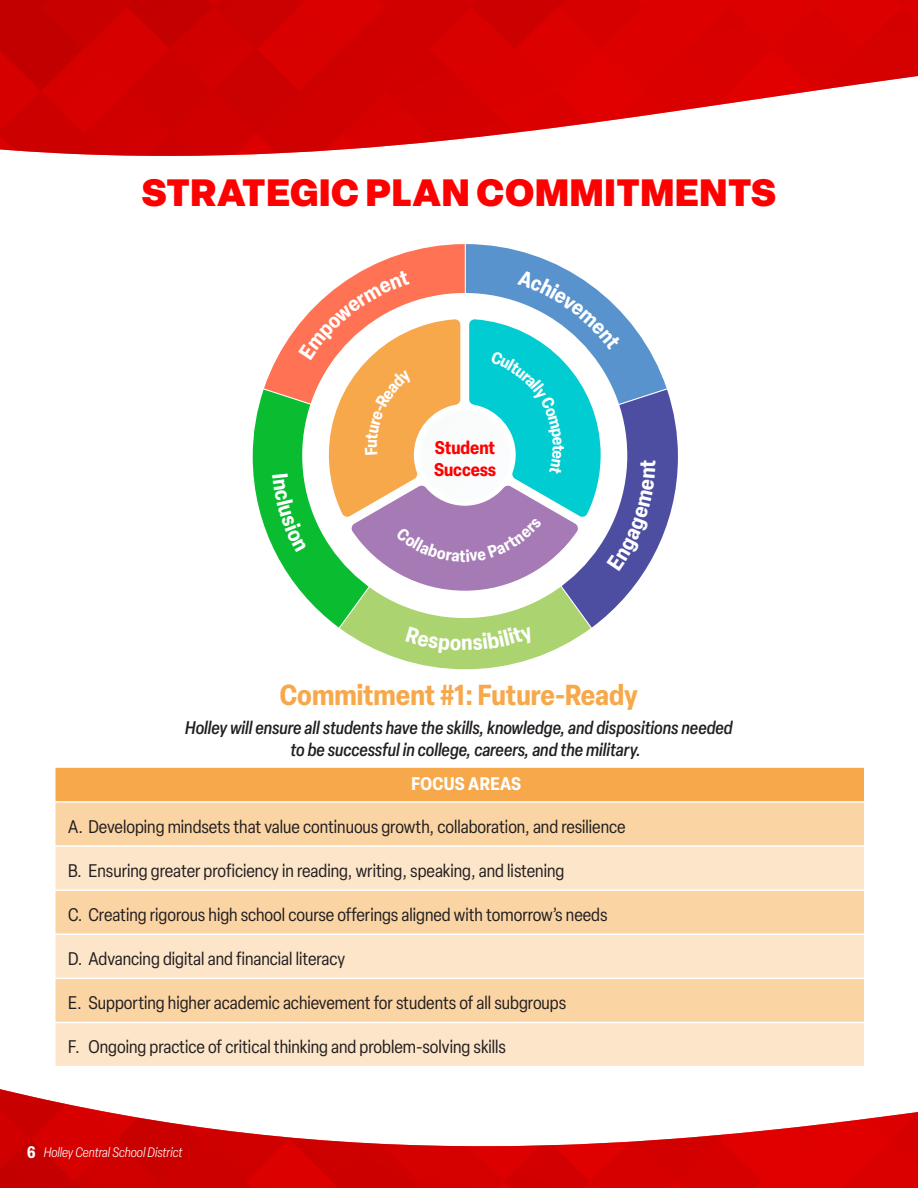
<style>
.page{position:relative;width:918px;height:1188px;background:#fff}
.page>*{position:absolute;margin:0;border:0;box-sizing:border-box;transform-origin:0 0}
.t1{font:900 37.5px "Elza";letter-spacing:.02em;color:#f00}
.Paragraph_Style_1{font:700 condensed 28.5px "Elza";color:#f7a84a}
.Paragraph_Style_1-2{font:700 condensed 18.15px/21.8px "Elza";color:#f00}
.Paragraph_Style_4{font:condensed 18px "Elza";color:#231f20}
.Paragraph_Style_1-3{font:italic 500 condensed 18px/21.6px "Elza";color:#231f20}
.Paragraph_Style_1-4{font:700 condensed 18px "Elza";letter-spacing:.02em;color:#fff}
.Paragraph_Style_1-5{font:700 condensed 16.8px "Elza";color:#fff}
.t2{font:700 condensed 16.5px "Elza";color:#fff}
.t3{font:italic 300 condensed 13.5px "Elza";color:#fff}
</style>
<div class="page">
<img style="left:0;top:1089px;width:918px;height:99px">
<div style="left:55px;top:767px;width:810px;height:35px;background:#f7a84a"></div>
<div style="left:56px;top:803px;width:808px;height:42px;background:#fbd4a4"></div>
<svg style="left:56px;top:847px;width:808px;height:219px;background:#fcdeba"></svg>
<hr style="left:54px;top:889px;width:812px;height:2px;background:#fff">
<hr style="left:54px;top:934px;width:812px;height:1px;background:#fff">
<hr style="left:54px;top:978px;width:812px;height:1px;background:#fff">
<hr style="left:54px;top:1022px;width:812px;height:1px;background:#fff">
<hr style="left:54px;top:801px;width:812px;height:2px;background:#fff">
<hr style="left:54px;top:766px;width:812px;height:2px;background:#fff">
<hr style="left:54px;top:768px;width:2px;height:33px;background:#fff">
<hr style="left:864px;top:768px;width:2px;height:33px;background:#fff">
<img style="left:0;top:0;width:918px;height:156px">
<svg style="left:591px;top:389px;width:87px;height:239px"></svg>
<svg style="left:253px;top:389px;width:87px;height:239px"></svg>
<svg style="left:340px;top:591px;width:251px;height:78px;fill:#abd370"></svg>
<div style="left:302px;top:293px;width:325px;height:325px;background:#fff;border-radius:50%"></div>
<div style="left:397px;top:627px;width:138px;height:27px;background:#abd370"></div>
<svg style="left:264px;top:244px;width:403px;height:347px"></svg>
<p class="t1" style="left:141px;top:166px;width:636px">STRATEGIC PLAN COMMITMENTS</p>
<p class="Paragraph_Style_1-2" style="left:434px;top:436px;width:64px">Student<br>Success</p>
<p class="Paragraph_Style_1-5" style="left:460px;top:544px;width:8px">t</p>
<p class="Paragraph_Style_1" style="left:280px;top:675px;width:360px">Commitment #1: Future-Ready</p>
<p class="Paragraph_Style_1-3" style="left:290px;top:717px;width:444px;text-indent:-105px">Holley will ensure all students have the skills, knowledge, and dispositions needed to be successful in college, careers, and the military.</p>
<p class="Paragraph_Style_1-4" style="left:412px;top:771px;width:111px">FOCUS AREAS</p>
<p class="Paragraph_Style_4" style="left:68px;top:814px;width:559px">A. Developing mindsets that value continuous growth, collaboration, and resilience</p>
<p class="Paragraph_Style_4" style="left:68px;top:859px;width:498px">B. Ensuring greater proficiency in reading, writing, speaking, and listening</p>
<p class="Paragraph_Style_4" style="left:68px;top:903px;width:541px">C. Creating rigorous high school course offerings aligned with tomorrow’s needs</p>
<p class="Paragraph_Style_4" style="left:68px;top:947px;width:278px">D. Advancing digital and financial literacy</p>
<p class="Paragraph_Style_4" style="left:68px;top:991px;width:499px">E. Supporting higher academic achievement for students of all subgroups</p>
<p class="Paragraph_Style_4" style="left:68px;top:1035px;width:439px">F. Ongoing practice of critical thinking and problem-solving skills</p>
<p class="t2" style="left:27px;top:1141px;width:10px">6</p>
<p class="t3" style="left:44px;top:1143px;width:140px">Holley Central School District</p>
</div>
